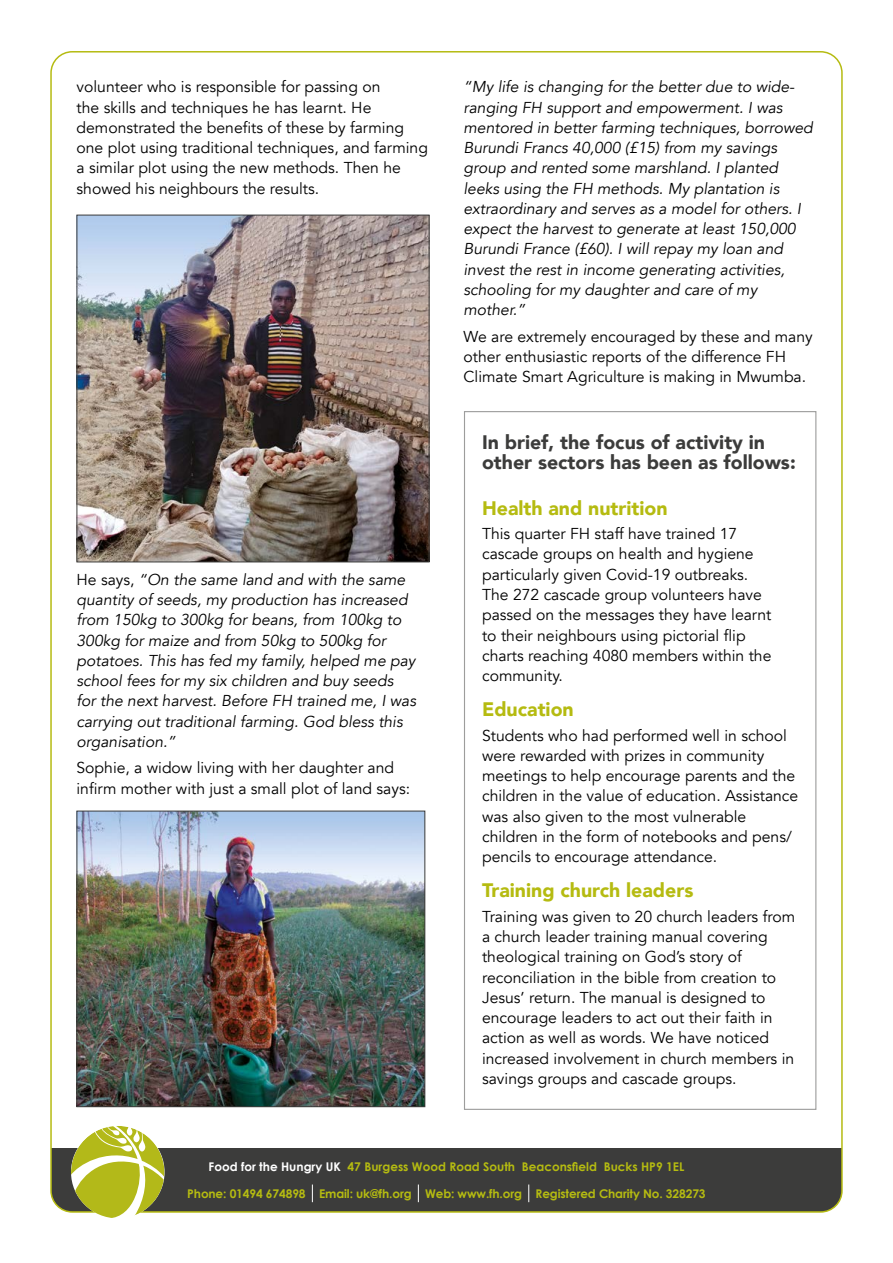
<style>
.page{position:relative;width:893px;height:1263px;background:#fff}
.page>*{position:absolute;margin:0;border:0;box-sizing:border-box;transform-origin:0 0}
.t1{font:900 19.5px/20.2px "Avenir";color:#3c3c3b}
.t2{font:900 19.5px "Avenir";color:#b5bb11}
.t3{font:15.75px/20.2px "Avenir";color:#000}
.t4{font:italic 15.75px/20.2px "Avenir";color:#000}
.t5{font:700 12px/26.2px "Century Gothic";letter-spacing:-.01em;color:#b5bb11;text-align:center}
.s1{font-style:normal}
.s2{color:#fff}
</style>
<div class="page">
<div style="left:51px;top:1148px;width:791px;height:64px;background:#3c3c3b"></div>
<svg style="left:312px;top:1184px;width:1px;height:18px"></svg>
<svg style="left:418px;top:1184px;width:1px;height:18px"></svg>
<svg style="left:528px;top:1184px;width:1px;height:18px"></svg>
<svg style="left:71px;top:1126px;width:93px;height:92px"></svg>
<img style="left:79px;top:217px;width:348px;height:343px">
<div style="left:77px;top:215px;width:352px;height:347px;border:1px solid #3c3c3b"></div>
<img style="left:79px;top:813px;width:344px;height:292px">
<div style="left:77px;top:811px;width:348px;height:296px;border:1px solid #3c3c3b"></div>
<p class="t3" style="left:77px;top:77px;width:353px">volunteer who is responsible for passing on<br>the skills and techniques he has learnt. He demonstrated the benefits of these by farming one plot using traditional techniques, and farming a similar plot using the new methods. Then he showed his neighbours the results.</p>
<p class="t4" style="left:77px;top:569px;width:341px"><span class="s1">He says,</span> “On the same land and with the same quantity of seeds, my production has increased from 150kg to 300kg for beans, from 100kg to 300kg for maize and from 50kg to 500kg for potatoes. This has fed my family, helped me pay school fees for my six children and buy seeds for the next harvest. Before FH trained me, I was carrying out traditional farming. God bless this organisation.”</p>
<p class="t3" style="left:77px;top:758px;width:335px">Sophie, a widow living with her daughter and infirm mother with just a small plot of land says:</p>
<p class="t4" style="left:463px;top:77px;width:351px">“My life is changing for the better due to wide&shy;ranging FH support and empowerment. I was mentored in better farming techniques, borrowed Burundi Francs 40,000 (£15) from my savings group and rented some marshland. I planted leeks using the FH methods. My plantation is extraordinary and serves as a model for others. I expect the harvest to generate at least 150,000<br>Burundi France (£60). I will repay my loan and invest the rest in income generating activities, schooling for my daughter and care of my mother.”</p>
<p class="t3" style="left:463px;top:327px;width:351px">We are extremely encouraged by these and many other enthusiastic reports of the difference FH<br>Climate Smart Agriculture is making in Mwumba.</p>
<p class="t1" style="left:482px;top:431px;width:315px">In brief, the focus of activity in other sectors has been as follows:</p>
<p class="t2" style="left:482px;top:491px;width:187px">Health and nutrition</p>
<p class="t3" style="left:482px;top:524px;width:291px">This quarter FH staff have trained 17 cascade groups on health and hygiene particularly given Covid-19 outbreaks.<br>The 272 cascade group volunteers have passed on the messages they have learnt to their neighbours using pictorial flip charts reaching 4080 members within the community.</p>
<p class="t2" style="left:482px;top:693px;width:93px">Education</p>
<p class="t3" style="left:482px;top:725px;width:318px">Students who had performed well in school were rewarded with prizes in community meetings to help encourage parents and the children in the value of education. Assistance was also given to the most vulnerable children in the form of notebooks and pens/ pencils to encourage attendance.</p>
<p class="t2" style="left:482px;top:874px;width:213px">Training church leaders</p>
<p class="t3" style="left:482px;top:906px;width:314px">Training was given to 20 church leaders from a church leader training manual covering theological training on God’s story of reconciliation in the bible from creation to Jesus’ return. The manual is designed to encourage leaders to act out their faith in action as well as words. We have noticed increased involvement in church members in savings groups and cascade groups.</p>
<p class="t5" style="left:187px;top:1154px;width:520px"><span class="s2">Food for the Hungry UK</span> 47 Burgess Wood Road South Beaconsfield Bucks HP9 1EL<br>Phone: 01494 674898 Email: uk@fh.org Web: www.fh.org Registered Charity No. 328273</p>
</div>
